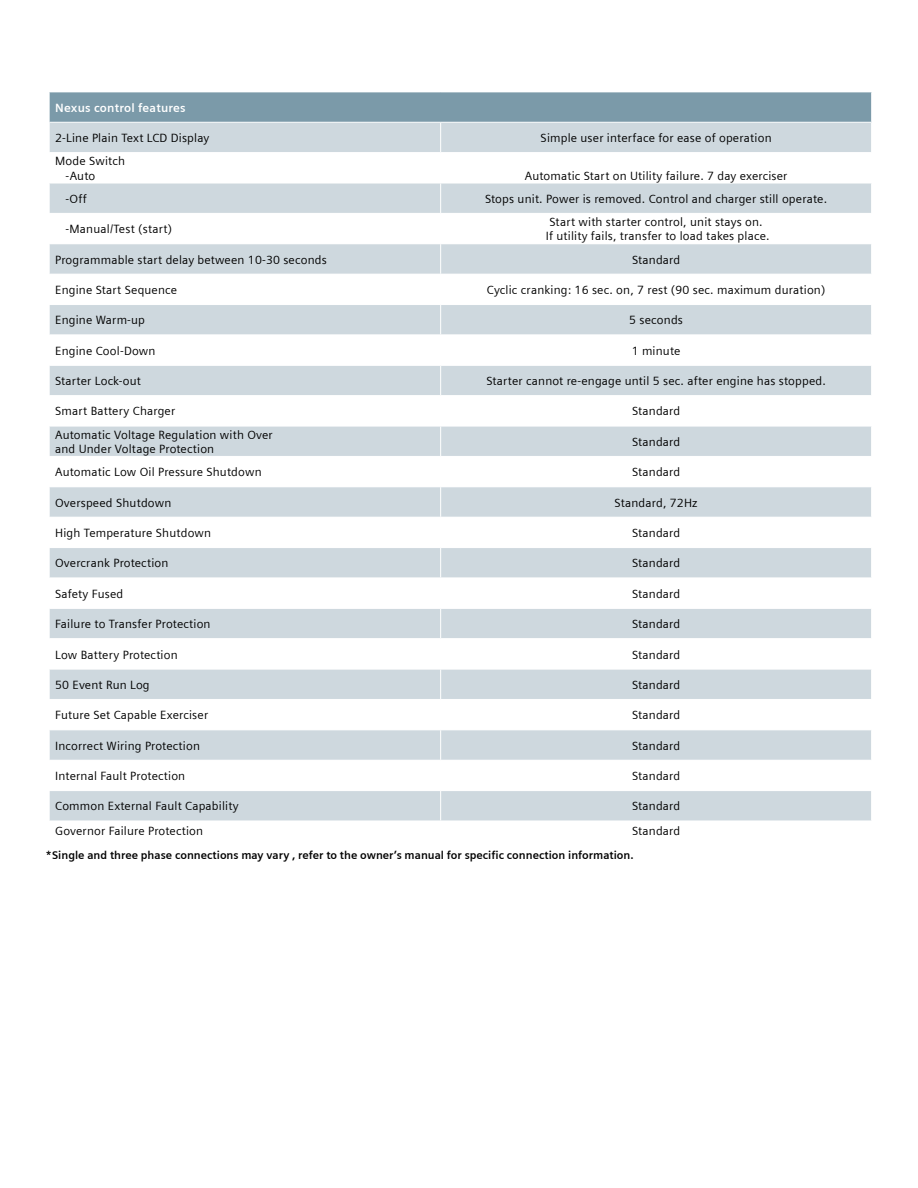
<style>
.page{position:relative;width:918px;height:1188px;background:#fff}
.page>*{position:absolute;margin:0;border:0;box-sizing:border-box;transform-origin:0 0}
.t1{font:12px/14.4px "Siemens Sans";letter-spacing:.015em;color:#000}
.t2{font:700 12px "Siemens Sans";letter-spacing:.015em;color:#fff}
.t3{font:700 11.25px "Siemens Sans";color:#000}
</style>
<div class="page">
<div style="left:49px;top:92px;width:823px;height:30px;background:#7b9aa9"></div>
<div style="left:50px;top:123px;width:821px;height:29px;background:#ced8de"></div>
<svg style="left:50px;top:184px;width:821px;height:637px;fill:#ced8de"></svg>
<hr style="left:49px;top:92px;width:392px;height:1px;background:#fff">
<hr style="left:49px;top:92px;width:1px;height:30px;background:#fff">
<hr style="left:441px;top:92px;width:431px;height:1px;background:#fff">
<hr style="left:871px;top:92px;width:1px;height:30px;background:#fff">
<svg style="left:49px;top:123px;width:1px;height:29px"></svg>
<svg style="left:440px;top:123px;width:1px;height:29px"></svg>
<hr style="left:440px;top:183px;width:1px;height:30px;background:#fff">
<hr style="left:49px;top:213px;width:392px;height:1px;background:#fff">
<hr style="left:441px;top:213px;width:431px;height:1px;background:#fff">
<svg style="left:440px;top:214px;width:1px;height:29px"></svg>
<hr style="left:49px;top:243px;width:392px;height:1px;background:#fff">
<hr style="left:441px;top:243px;width:431px;height:1px;background:#fff">
<hr style="left:440px;top:244px;width:1px;height:30px;background:#fff">
<hr style="left:49px;top:274px;width:392px;height:1px;background:#fff">
<hr style="left:441px;top:274px;width:431px;height:1px;background:#fff">
<svg style="left:440px;top:275px;width:1px;height:29px"></svg>
<hr style="left:49px;top:304px;width:392px;height:1px;background:#fff">
<hr style="left:441px;top:304px;width:431px;height:1px;background:#fff">
<hr style="left:440px;top:305px;width:1px;height:30px;background:#fff">
<hr style="left:49px;top:335px;width:392px;height:1px;background:#fff">
<hr style="left:441px;top:335px;width:431px;height:1px;background:#fff">
<hr style="left:440px;top:335px;width:1px;height:30px;background:#fff">
<hr style="left:49px;top:365px;width:392px;height:1px;background:#fff">
<svg style="left:49px;top:366px;width:1px;height:29px"></svg>
<hr style="left:441px;top:365px;width:431px;height:1px;background:#fff">
<svg style="left:440px;top:366px;width:1px;height:29px"></svg>
<hr style="left:49px;top:395px;width:392px;height:1px;background:#fff">
<hr style="left:441px;top:395px;width:431px;height:1px;background:#fff">
<hr style="left:440px;top:396px;width:1px;height:30px;background:#fff">
<hr style="left:49px;top:426px;width:392px;height:1px;background:#fff">
<hr style="left:441px;top:426px;width:431px;height:1px;background:#fff">
<hr style="left:440px;top:426px;width:1px;height:30px;background:#fff">
<hr style="left:49px;top:456px;width:392px;height:1px;background:#fff">
<hr style="left:441px;top:456px;width:431px;height:1px;background:#fff">
<svg style="left:440px;top:457px;width:1px;height:29px"></svg>
<hr style="left:49px;top:486px;width:392px;height:1px;background:#fff">
<hr style="left:441px;top:486px;width:431px;height:1px;background:#fff">
<hr style="left:440px;top:487px;width:1px;height:30px;background:#fff">
<hr style="left:49px;top:517px;width:392px;height:1px;background:#fff">
<hr style="left:441px;top:517px;width:431px;height:1px;background:#fff">
<svg style="left:440px;top:518px;width:1px;height:29px"></svg>
<hr style="left:49px;top:547px;width:392px;height:1px;background:#fff">
<hr style="left:441px;top:547px;width:431px;height:1px;background:#fff">
<hr style="left:440px;top:548px;width:1px;height:30px;background:#fff">
<hr style="left:49px;top:578px;width:392px;height:1px;background:#fff">
<hr style="left:441px;top:578px;width:431px;height:1px;background:#fff">
<hr style="left:440px;top:578px;width:1px;height:30px;background:#fff">
<hr style="left:49px;top:608px;width:392px;height:1px;background:#fff">
<svg style="left:49px;top:609px;width:1px;height:29px"></svg>
<hr style="left:441px;top:608px;width:431px;height:1px;background:#fff">
<svg style="left:440px;top:609px;width:1px;height:29px"></svg>
<hr style="left:49px;top:638px;width:392px;height:1px;background:#fff">
<hr style="left:441px;top:638px;width:431px;height:1px;background:#fff">
<hr style="left:440px;top:639px;width:1px;height:30px;background:#fff">
<hr style="left:49px;top:669px;width:392px;height:1px;background:#fff">
<hr style="left:441px;top:669px;width:431px;height:1px;background:#fff">
<hr style="left:440px;top:669px;width:1px;height:30px;background:#fff">
<hr style="left:49px;top:699px;width:392px;height:1px;background:#fff">
<hr style="left:441px;top:699px;width:431px;height:1px;background:#fff">
<svg style="left:440px;top:700px;width:1px;height:29px"></svg>
<hr style="left:49px;top:729px;width:392px;height:1px;background:#fff">
<hr style="left:441px;top:729px;width:431px;height:1px;background:#fff">
<hr style="left:440px;top:730px;width:1px;height:30px;background:#fff">
<hr style="left:49px;top:760px;width:392px;height:1px;background:#fff">
<hr style="left:441px;top:760px;width:431px;height:1px;background:#fff">
<svg style="left:440px;top:761px;width:1px;height:29px"></svg>
<hr style="left:49px;top:790px;width:392px;height:1px;background:#fff">
<hr style="left:441px;top:790px;width:431px;height:1px;background:#fff">
<hr style="left:440px;top:791px;width:1px;height:30px;background:#fff">
<p class="t2" style="left:55px;top:101px;width:132px">Nexus control features</p>
<p class="t1" style="left:55px;top:131px;width:156px">2-Line Plain Text LCD Display</p>
<p class="t1" style="left:541px;top:131px;width:233px">Simple user interface for ease of operation</p>
<p class="t1" style="left:66px;top:154px;width:61px;text-indent:-10px">Mode Switch -Auto</p>
<p class="t1" style="left:525px;top:168px;width:264px">Automatic Start on Utility failure. 7 day exerciser</p>
<p class="t1" style="left:66px;top:191px;width:23px">-Off</p>
<p class="t1" style="left:485px;top:191px;width:344px">Stops unit. Power is removed. Control and charger still operate.</p>
<p class="t1" style="left:66px;top:222px;width:108px">-Manual/Test (start)</p>
<p class="t1" style="left:546px;top:215px;width:225px;text-align:center">Start with starter control, unit stays on.<br>If utility fails, transfer to load takes place.</p>
<p class="t1" style="left:55px;top:252px;width:273px">Programmable start delay between 10-30 seconds</p>
<p class="t1" style="left:632px;top:252px;width:50px">Standard</p>
<p class="t1" style="left:55px;top:283px;width:124px">Engine Start Sequence</p>
<p class="t1" style="left:487px;top:283px;width:340px">Cyclic cranking: 16 sec. on, 7 rest (90 sec. maximum duration)</p>
<p class="t1" style="left:55px;top:313px;width:91px">Engine Warm-up</p>
<p class="t1" style="left:629px;top:313px;width:55px">5 seconds</p>
<p class="t1" style="left:55px;top:343px;width:102px">Engine Cool-Down</p>
<p class="t1" style="left:632px;top:343px;width:50px">1 minute</p>
<p class="t1" style="left:55px;top:374px;width:87px">Starter Lock-out</p>
<p class="t1" style="left:486px;top:374px;width:341px">Starter cannot re-engage until 5 sec. after engine has stopped.</p>
<p class="t1" style="left:55px;top:404px;width:122px">Smart Battery Charger</p>
<p class="t1" style="left:632px;top:404px;width:50px">Standard</p>
<p class="t1" style="left:55px;top:427px;width:219px">Automatic Voltage Regulation with Over and Under Voltage Protection</p>
<p class="t1" style="left:632px;top:435px;width:50px">Standard</p>
<p class="t1" style="left:55px;top:465px;width:208px">Automatic Low Oil Pressure Shutdown</p>
<p class="t1" style="left:632px;top:465px;width:50px">Standard</p>
<p class="t1" style="left:55px;top:495px;width:118px">Overspeed Shutdown</p>
<p class="t1" style="left:615px;top:495px;width:84px">Standard, 72Hz</p>
<p class="t1" style="left:55px;top:526px;width:158px">High Temperature Shutdown</p>
<p class="t1" style="left:632px;top:526px;width:50px">Standard</p>
<p class="t1" style="left:55px;top:556px;width:115px">Overcrank Protection</p>
<p class="t1" style="left:632px;top:556px;width:50px">Standard</p>
<p class="t1" style="left:55px;top:586px;width:70px">Safety Fused</p>
<p class="t1" style="left:632px;top:586px;width:50px">Standard</p>
<p class="t1" style="left:55px;top:617px;width:157px">Failure to Transfer Protection</p>
<p class="t1" style="left:632px;top:617px;width:50px">Standard</p>
<p class="t1" style="left:55px;top:647px;width:124px">Low Battery Protection</p>
<p class="t1" style="left:632px;top:647px;width:50px">Standard</p>
<p class="t1" style="left:55px;top:678px;width:96px">50 Event Run Log</p>
<p class="t1" style="left:632px;top:678px;width:50px">Standard</p>
<p class="t1" style="left:55px;top:708px;width:155px">Future Set Capable Exerciser</p>
<p class="t1" style="left:632px;top:708px;width:50px">Standard</p>
<p class="t1" style="left:55px;top:738px;width:146px">Incorrect Wiring Protection</p>
<p class="t1" style="left:632px;top:738px;width:50px">Standard</p>
<p class="t1" style="left:55px;top:769px;width:132px">Internal Fault Protection</p>
<p class="t1" style="left:632px;top:769px;width:50px">Standard</p>
<p class="t1" style="left:55px;top:799px;width:185px">Common External Fault Capability</p>
<p class="t1" style="left:632px;top:799px;width:50px">Standard</p>
<p class="t1" style="left:55px;top:824px;width:149px">Governor Failure Protection</p>
<p class="t1" style="left:632px;top:824px;width:50px">Standard</p>
<p class="t3" style="left:46px;top:849px;width:590px">*Single and three phase connections may vary , refer to the owner’s manual for specific connection information.</p>
</div>
